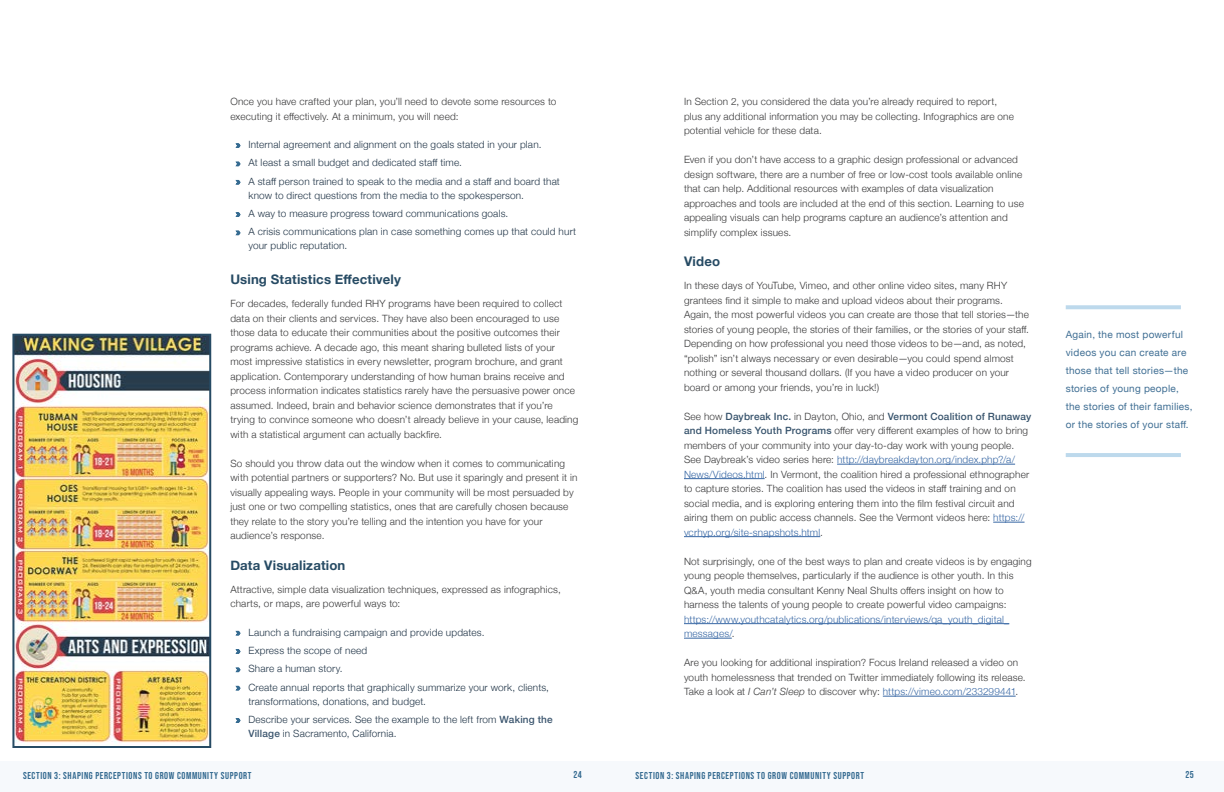
<style>
.page{position:relative;width:1224px;height:792px;background:#fff}
.page>*{position:absolute;margin:0;border:0;box-sizing:border-box;transform-origin:0 0}
.t1{font:700 13.2px "Helvetica Neue";letter-spacing:.01em;color:#274b64}
.t2{font:300 10px/14.5px "Helvetica Neue";letter-spacing:.015em;color:#383839}
.t3{font:300 10px/18.3px "Helvetica Neue";letter-spacing:.015em;color:#1f3346}
.t4{font:10px/18px "Helvetica Neue";letter-spacing:.025em;color:#406f94}
.t5{font:10px "Bebas Neue";letter-spacing:.06em;color:#356b91}
.t6{font:300 10px/14.5px "Helvetica Neue";letter-spacing:.015em;color:#3666a4}
.s1{font-family:"Myriad Pro";font-weight:400;color:#356b91}
.s2{font-weight:500;color:#3b556e}
.s3{font-weight:500;color:#37536c}
.s4{color:#3666a4}
.s5{color:#383839}
.s6{font-style:italic}
</style>
<div class="page">
<svg style="left:236px;top:144px;width:4px;height:4px"></svg>
<svg style="left:236px;top:162px;width:4px;height:4px"></svg>
<svg style="left:236px;top:180px;width:4px;height:4px"></svg>
<svg style="left:236px;top:213px;width:4px;height:4px"></svg>
<svg style="left:236px;top:231px;width:4px;height:4px"></svg>
<svg style="left:236px;top:631px;width:4px;height:4px"></svg>
<svg style="left:236px;top:650px;width:4px;height:3px"></svg>
<svg style="left:236px;top:668px;width:4px;height:4px"></svg>
<svg style="left:236px;top:686px;width:4px;height:4px"></svg>
<svg style="left:236px;top:719px;width:4px;height:3px"></svg>
<hr style="left:837px;top:464px;width:178px;height:1px;background:#3666a4">
<hr style="left:684px;top:478px;width:81px;height:1px;background:#3666a4">
<hr style="left:993px;top:522px;width:32px;height:1px;background:#3666a4">
<hr style="left:684px;top:536px;width:136px;height:1px;background:#3666a4">
<hr style="left:684px;top:623px;width:325px;height:1px;background:#3666a4">
<hr style="left:684px;top:638px;width:48px;height:1px;background:#3666a4">
<hr style="left:883px;top:696px;width:133px;height:1px;background:#3666a4">
<img style="left:15px;top:337px;width:193px;height:406px">
<div style="left:12px;top:334px;width:199px;height:414px;border:2px solid #274b64"></div>
<svg style="left:1066px;top:305px;width:115px;height:4px"></svg>
<hr style="left:1066px;top:453px;width:115px;height:4px;background:#bdd9ec">
<div style="left:0;top:762px;width:1224px;height:30px;background:#f6f9fc"></div>
<p class="t2" style="left:230px;top:94px;width:328px">Once you have crafted your plan, you’ll need to devote some resources to executing it effectively. At a minimum, you will need:</p>
<p class="t3" style="left:236px;top:135px;width:325px"><span class="s1">»</span> Internal agreement and alignment on the goals stated in your plan.<br><span class="s1">»</span> At least a small budget and dedicated staff time.<br><span class="s1">»</span> A staff person trained to speak to the media and a staff and board that</p>
<p class="t3" style="left:236px;top:185px;width:342px;text-indent:12px">know to direct questions from the media to the spokesperson.<br><span class="s1">»</span> A way to measure progress toward communications goals.<br><span class="s1">»</span> A crisis communications plan in case something comes up that could hurt</p>
<p class="t3" style="left:248px;top:236px;width:101px">your public reputation.</p>
<h1 class="t1" style="left:230px;top:269px;width:172px">Using Statistics Effectively</h1>
<p class="t2" style="left:230px;top:296px;width:349px">For decades, federally funded RHY programs have been required to collect data on their clients and services. They have also been encouraged to use those data to educate their communities about the positive outcomes their programs achieve. A decade ago, this meant sharing bulleted lists of your most impressive statistics in every newsletter, program brochure, and grant application. Contemporary understanding of how human brains receive and process information indicates statistics rarely have the persuasive power once assumed. Indeed, brain and behavior science demonstrates that if you’re trying to convince someone who doesn’t already believe in your cause, leading with a statistical argument can actually backfire.</p>
<p class="t2" style="left:230px;top:455px;width:349px">So should you throw data out the window when it comes to communicating with potential partners or supporters? No. But use it sparingly and present it in visually appealing ways. People in your community will be most persuaded by just one or two compelling statistics, ones that are carefully chosen because they relate to the story you’re telling and the intention you have for your audience’s response.</p>
<h1 class="t1" style="left:230px;top:555px;width:117px">Data Visualization</h1>
<p class="t2" style="left:230px;top:581px;width:332px">Attractive, simple data visualization techniques, expressed as infographics, charts, or maps, are powerful ways to:</p>
<p class="t3" style="left:236px;top:622px;width:314px"><span class="s1">»</span> Launch a fundraising campaign and provide updates.<br><span class="s1">»</span> Express the scope of need<br><span class="s1">»</span> Share a human story.<br><span class="s1">»</span> Create annual reports that graphically summarize your work, clients,</p>
<p class="t3" style="left:236px;top:691px;width:318px;text-indent:12px">transformations, donations, and budget.<br><span class="s1">»</span> Describe your services. See the example to the left from <span class="s2">Waking the</span></p>
<p class="t3" style="left:248px;top:724px;width:150px"><span class="s2">Village</span> in Sacramento, California.</p>
<p class="t2" style="left:684px;top:94px;width:332px">In Section 2, you considered the data you’re already required to report, plus any additional information you may be collecting. Infographics are one potential vehicle for these data.</p>
<p class="t2" style="left:684px;top:152px;width:341px">Even if you don’t have access to a graphic design professional or advanced design software, there are a number of free or low-cost tools available online that can help. Additional resources with examples of data visualization approaches and tools are included at the end of this section. Learning to use appealing visuals can help programs capture an audience’s attention and simplify complex issues.</p>
<h1 class="t1" style="left:684px;top:251px;width:38px">Video</h1>
<p class="t2" style="left:684px;top:278px;width:347px">In these days of YouTube, Vimeo, and other online video sites, many RHY grantees find it simple to make and upload videos about their programs.<br>Again, the most powerful videos you can create are those that tell stories—the stories of young people, the stories of their families, or the stories of your staff.<br>Depending on how professional you need those videos to be—and, as noted, “polish” isn’t always necessary or even desirable—you could spend almost nothing or several thousand dollars. (If you have a video producer on your board or among your friends, you’re in luck!)</p>
<p class="t2" style="left:684px;top:408px;width:349px">See how <span class="s3">Daybreak Inc.</span> in Dayton, Ohio, and <span class="s3">Vermont Coalition of Runaway and Homeless Youth Programs</span> offer very different examples of how to bring members of your community into your day-to-day work with young people.<br>See Daybreak’s video series here: <span class="s4">http://daybreakdayton.org/index.php?/a/ News/Videos.html</span>. In Vermont, the coalition hired a professional ethnographer to capture stories. The coalition has used the videos in staff training and on social media, and is exploring entering them into the film festival circuit and airing them on public access channels. See the Vermont videos here: <span class="s4">https:// vcrhyp.org/site-snapshots.html</span>.</p>
<p class="t2" style="left:684px;top:553px;width:349px">Not surprisingly, one of the best ways to plan and create videos is by engaging young people themselves, particularly if the audience is other youth. In this Q&amp;A, youth media consultant Kenny Neal Shults offers insight on how to harness the talents of young people to create powerful video campaigns:</p>
<p class="t6" style="left:684px;top:611px;width:327px">https://www.youthcatalytics.org/publications/interviews/qa_youth_digital_ messages/<span class="s5">.</span></p>
<p class="t2" style="left:684px;top:655px;width:343px">Are you looking for additional inspiration? Focus Ireland released a video on youth homelessness that trended on Twitter immediately following its release.<br>Take a look at <span class="s6">I Can’t Sleep</span> to discover why: <span class="s4">https://vimeo.com/233299441</span>.</p>
<p class="t4" style="left:1066px;top:326px;width:128px">Again, the most powerful videos you can create are those that tell stories—the stories of young people, the stories of their families, or the stories of your staff.</p>
<p class="t5" style="left:23px;top:769px;width:230px">SECTION 3: SHAPING PERCEPTIONS TO GROW COMMUNITY SUPPORT</p>
<p class="t5" style="left:573px;top:769px;width:10px">24</p>
<p class="t5" style="left:636px;top:769px;width:230px">SECTION 3: SHAPING PERCEPTIONS TO GROW COMMUNITY SUPPORT</p>
<p class="t5" style="left:1185px;top:769px;width:10px">25</p>
</div>
